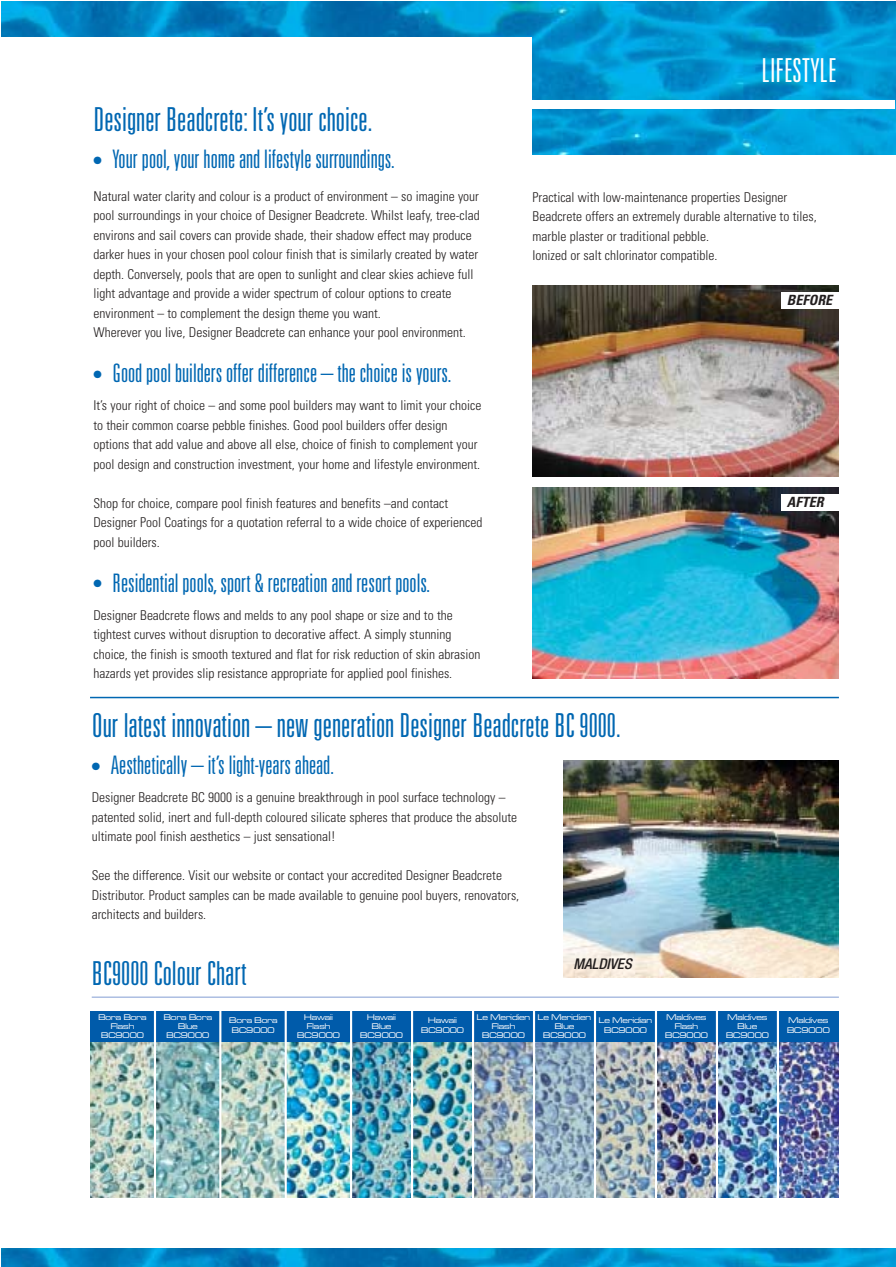
<style>
.page{position:relative;width:896px;height:1267px;background:#fff}
.page>*{position:absolute;margin:0;border:0;box-sizing:border-box;transform-origin:0 0}
.t1{font:300 ultra-condensed 33px "Univers";color:#0067b2}
.t2{font:300 ultra-condensed 33px "Univers";color:#fff}
.t3{font:300 ultra-condensed 25.5px "Univers";color:#0067b2}
.t4{font:italic 500 condensed 14.7px "Helvetica Neue";color:#231f1f}
.t5{font:italic 700 condensed 14.1px "Univers";color:#231f1f}
.t6{font:300 condensed 13.5px/19.5px "Univers";color:#231f1f}
.t7{font:8.55px/9.1px "Microgramma D Medi Exte";color:#fff;text-align:center}
</style>
<div class="page">
<img style="left:1px;top:2px;width:894px;height:1264px">
<h1 class="t2" style="left:761px;top:58px;width:77px">LIFESTYLE</h1>
<h1 class="t1" style="left:93px;top:108px;width:280px">Designer Beadcrete: It’s your choice.</h1>
<h2 class="t3" style="left:93px;top:150px;width:302px">● Your pool, your home and lifestyle surroundings.</h2>
<p class="t6" style="left:93px;top:187px;width:388px">Natural water clarity and colour is a product of environment – so imagine your pool surroundings in your choice of Designer Beadcrete. Whilst leafy, tree-clad environs and sail covers can provide shade, their shadow effect may produce darker hues in your chosen pool colour finish that is similarly created by water depth. Conversely, pools that are open to sunlight and clear skies achieve full light advantage and provide a wider spectrum of colour options to create environment – to complement the design theme you want.<br>Wherever you live, Designer Beadcrete can enhance your pool environment.</p>
<h2 class="t3" style="left:93px;top:363px;width:359px">● Good pool builders offer difference – the choice is yours.</h2>
<p class="t6" style="left:93px;top:397px;width:389px">It’s your right of choice – and some pool builders may want to limit your choice to their common coarse pebble finishes. Good pool builders offer design options that add value and above all else, choice of finish to complement your pool design and construction investment, your home and lifestyle environment.</p>
<p class="t6" style="left:93px;top:494px;width:390px">Shop for choice, compare pool finish features and benefits –and contact<br>Designer Pool Coatings for a quotation referral to a wide choice of experienced pool builders.</p>
<h2 class="t3" style="left:93px;top:573px;width:338px">● Residential pools, sport &amp; recreation and resort pools.</h2>
<p class="t6" style="left:93px;top:606px;width:388px">Designer Beadcrete flows and melds to any pool shape or size and to the tightest curves without disruption to decorative affect. A simply stunning choice, the finish is smooth textured and flat for risk reduction of skin abrasion hazards yet provides slip resistance appropriate for applied pool finishes.</p>
<h1 class="t1" style="left:92px;top:713px;width:530px">Our latest innovation – new generation Designer Beadcrete BC 9000.</h1>
<h2 class="t3" style="left:92px;top:755px;width:244px">● Aesthetically – it’s light-years ahead.</h2>
<p class="t6" style="left:92px;top:789px;width:427px">Designer Beadcrete BC 9000 is a genuine breakthrough in pool surface technology – patented solid, inert and full-depth coloured silicate spheres that produce the absolute ultimate pool finish aesthetics – just sensational!</p>
<p class="t6" style="left:92px;top:867px;width:429px">See the difference. Visit our website or contact your accredited Designer Beadcrete<br>Distributor. Product samples can be made available to genuine pool buyers, renovators, architects and builders.</p>
<p class="t6" style="left:532px;top:188px;width:285px">Practical with low-maintenance properties Designer Beadcrete offers an extremely durable alternative to tiles, marble plaster or traditional pebble.<br>Ionized or salt chlorinator compatible.</p>
<p class="t5" style="left:787px;top:295px;width:47px">BEFORE</p>
<p class="t5" style="left:787px;top:497px;width:38px">AFTER</p>
<h1 class="t1" style="left:92px;top:961px;width:156px">BC9000 Colour Chart</h1>
<p class="t4" style="left:573px;top:958px;width:60px">MALDIVES</p>
<p class="t7" style="left:98px;top:1012px;width:50px">Bora Bora<br>Flash<br>BC9000</p>
<p class="t7" style="left:164px;top:1012px;width:50px">Bora Bora<br>Blue<br>BC9000</p>
<p class="t7" style="left:229px;top:1015px;width:50px;line-height:10.2px">Bora Bora<br>BC9000</p>
<p class="t7" style="left:297px;top:1012px;width:44px">Hawaii<br>Flash<br>BC9000</p>
<p class="t7" style="left:360px;top:1012px;width:44px">Hawaii<br>Blue<br>BC9000</p>
<p class="t7" style="left:421px;top:1015px;width:44px;line-height:10.2px">Hawaii<br>BC9000</p>
<p class="t7" style="left:477px;top:1012px;width:55px">Le Meridien<br>Flash<br>BC9000</p>
<p class="t7" style="left:538px;top:1012px;width:55px">Le Meridien<br>Blue<br>BC9000</p>
<p class="t7" style="left:599px;top:1015px;width:55px;line-height:10.2px">Le Meridian<br>BC9000</p>
<p class="t7" style="left:665px;top:1012px;width:44px">Maldives<br>Flash<br>BC9000</p>
<p class="t7" style="left:726px;top:1012px;width:44px">Maldives<br>Blue<br>BC9000</p>
<p class="t7" style="left:787px;top:1015px;width:44px;line-height:10.2px;text-align:left">Maldives<br>BC9000</p>
</div>
